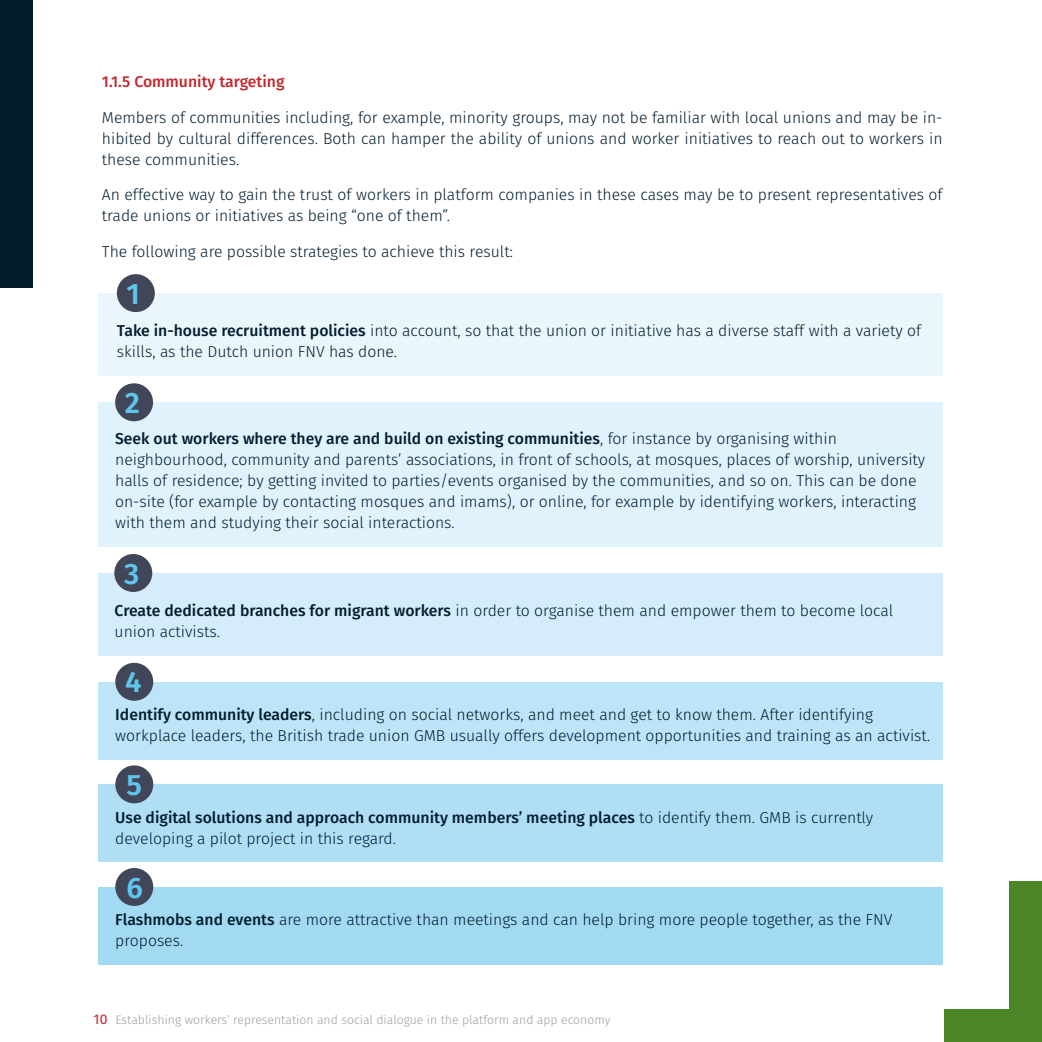
<style>
.page{position:relative;width:1042px;height:1042px;background:#fff}
.page>*{position:absolute;margin:0;border:0;box-sizing:border-box;transform-origin:0 0}
.t1{font:600 29.57px "Fira Sans";color:#5ec5ed}
.t2{font:300 15.75px/21px "Fira Sans";color:#021d2e}
.t3{font:500 15.75px "Fira Sans";color:#c4262e}
.t4{font:300 12.25px "Fira Sans";color:#9c9e9f}
.s1{font-weight:500}
.s2{font-weight:400;font-size:14px;color:#c4262e}
</style>
<div class="page">
<div style="left:945px;top:1009px;width:97px;height:33px;background:#4d8629"></div>
<div style="left:1009px;top:881px;width:32px;height:128px;background:#4d8629"></div>
<div style="left:0;top:0;width:32px;height:288px;background:#021d2e"></div>
<div style="left:98px;top:293px;width:844px;height:83px;background:#ebf6fc"></div>
<div style="left:98px;top:402px;width:844px;height:145px;background:#e0f2fb"></div>
<div style="left:98px;top:573px;width:844px;height:83px;background:#d5edfa"></div>
<div style="left:117px;top:274px;width:38px;height:38px;background:#414658;border-radius:50%"></div>
<div style="left:115px;top:383px;width:38px;height:38px;background:#414658;border-radius:50%"></div>
<div style="left:114px;top:554px;width:38px;height:38px;background:#414658;border-radius:50%"></div>
<div style="left:98px;top:682px;width:844px;height:77px;background:#bde4f7"></div>
<div style="left:115px;top:663px;width:38px;height:38px;background:#414658;border-radius:50%"></div>
<div style="left:98px;top:784px;width:844px;height:78px;background:#b0dff5"></div>
<div style="left:115px;top:765px;width:38px;height:38px;background:#414658;border-radius:50%"></div>
<div style="left:98px;top:887px;width:844px;height:78px;background:#a2daf4"></div>
<div style="left:115px;top:868px;width:38px;height:38px;background:#414658;border-radius:50%"></div>
<p class="t3" style="left:102px;top:69px;width:184px">1.1.5 Community targeting</p>
<p class="t2" style="left:102px;top:106px;width:842px;text-align:justify">Members of communities including, for example, minority groups, may not be familiar with local unions and may be in&shy;hibited by cultural differences. Both can hamper the ability of unions and worker initiatives to reach out to workers in these communities.</p>
<p class="t2" style="left:102px;top:184px;width:842px">An effective way to gain the trust of workers in platform companies in these cases may be to present representatives of trade unions or initiatives as being “one of them”.</p>
<p class="t2" style="left:102px;top:241px;width:412px">The following are possible strategies to achieve this result:</p>
<h1 class="t1" style="left:127px;top:269px;width:15px">1</h1>
<p class="t2" style="left:117px;top:320px;width:806px"><span class="s1">Take in-house recruitment policies</span> into account, so that the union or initiative has a diverse staff with a variety of skills, as the Dutch union FNV has done.</p>
<h1 class="t1" style="left:125px;top:378px;width:17px">2</h1>
<p class="t2" style="left:115px;top:428px;width:811px"><span class="s1">Seek out workers where they are and build on existing communities</span>, for instance by organising within neighbourhood, community and parents’ associations, in front of schools, at mosques, places of worship, university halls of residence; by getting invited to parties/events organised by the communities, and so on. This can be done on-site (for example by contacting mosques and imams), or online, for example by identifying workers, interacting with them and studying their social interactions.</p>
<h1 class="t1" style="left:124px;top:549px;width:17px">3</h1>
<p class="t2" style="left:115px;top:600px;width:780px"><span class="s1">Create dedicated branches for migrant workers</span> in order to organise them and empower them to become local union activists.</p>
<h1 class="t1" style="left:125px;top:658px;width:18px">4</h1>
<p class="t2" style="left:115px;top:704px;width:816px"><span class="s1">Identify community leaders</span>, including on social networks, and meet and get to know them. After identifying workplace leaders, the British trade union GMB usually offers development opportunities and training as an activist.</p>
<h1 class="t1" style="left:126px;top:760px;width:17px">5</h1>
<p class="t2" style="left:115px;top:806px;width:759px"><span class="s1">Use digital solutions and approach community members’ meeting places</span> to identify them. GMB is currently developing a pilot project in this regard.</p>
<h1 class="t1" style="left:126px;top:863px;width:18px">6</h1>
<p class="t2" style="left:115px;top:909px;width:778px"><span class="s1">Flashmobs and events</span> are more attractive than meetings and can help bring more people together, as the FNV proposes.</p>
<p class="t4" style="left:94px;top:1011px;width:518px"><span class="s2">10</span> Establishing workers’ representation and social dialogue in the platform and app economy</p>
</div>
